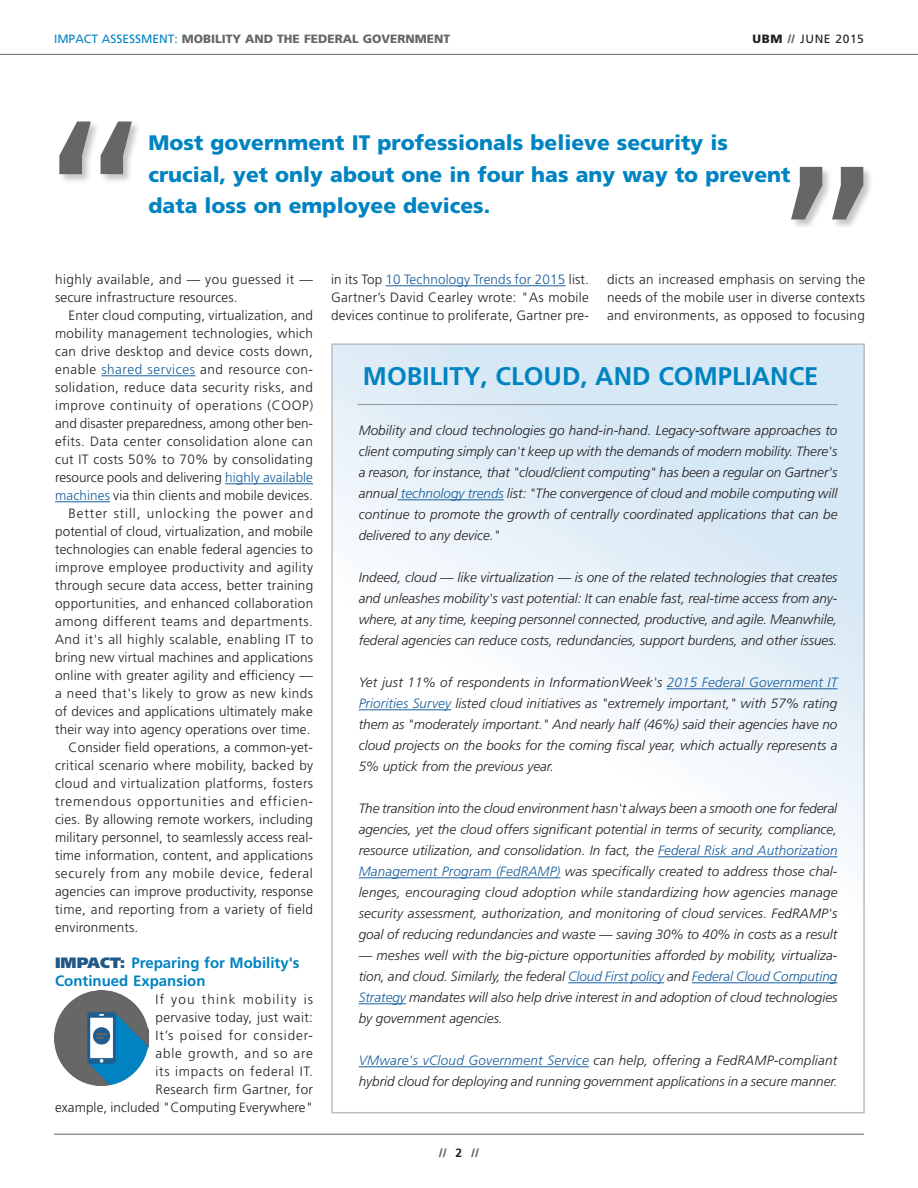
<style>
.page{position:relative;width:918px;height:1188px;background:#fff}
.page>*{position:absolute;margin:0;border:0;box-sizing:border-box;transform-origin:0 0}
.body_subhead{font:183px "Menlo";color:#656666}
.body_subhead-2{font:700 25.5px "Frutiger LT Std";color:#0083c1}
.body_subhead-3{font:900 21px/31.5px "Frutiger LT Std";color:#0083c1}
.body_subhead-4{font:700 15px/18px "Frutiger LT Std";color:#0083c1}
.question{font:italic 300 13.5px/21px "Frutiger LT Std";color:#231f20;text-align:justify}
.body_copy{font:300 13.5px/18px "Frutiger LT Std";letter-spacing:.015em;color:#231f20;text-align:justify}
.t1{font:900 12px "Frutiger LT Std";color:#656666}
.t2{font:12px "Frutiger LT Std";letter-spacing:.05em;color:#231f20}
.s1{font-weight:400;color:#0083c1}
.s2{font-weight:900}
.s3{font-weight:900;color:#656666}
.s4{color:#175d9e}
.s5{font-weight:900;color:#205887}
.s6{font-weight:700;color:#231f20}
</style>
<div class="page">
<hr style="left:101px;top:375px;width:95px;height:1px;background:#175d9e">
<hr style="left:225px;top:483px;width:88px;height:1px;background:#175d9e">
<hr style="left:55px;top:501px;width:55px;height:1px;background:#175d9e">
<hr style="left:386px;top:285px;width:180px;height:1px;background:#175d9e">
<hr style="left:0;top:54px;width:918px;height:1px;background:#656666">
<hr style="left:54px;top:1134px;width:810px;height:1px;background:#656666">
<div style="left:58px;top:121px;width:84px;height:64px;background:#231f20;opacity:.26"></div>
<div style="left:791px;top:166px;width:83px;height:64px;background:#231f20;opacity:.26"></div>
<svg style="left:334px;top:346px;width:528px;height:722px"></svg>
<hr style="left:398px;top:499px;width:106px;height:1px;background:#175d9e">
<hr style="left:667px;top:688px;width:170px;height:1px;background:#175d9e">
<hr style="left:359px;top:709px;width:92px;height:1px;background:#175d9e">
<hr style="left:658px;top:856px;width:179px;height:1px;background:#175d9e">
<hr style="left:359px;top:877px;width:201px;height:1px;background:#175d9e">
<hr style="left:568px;top:982px;width:96px;height:1px;background:#175d9e">
<hr style="left:692px;top:982px;width:145px;height:1px;background:#175d9e">
<hr style="left:359px;top:1003px;width:47px;height:1px;background:#175d9e">
<hr style="left:359px;top:1066px;width:230px;height:1px;background:#175d9e">
<hr style="left:358px;top:404px;width:480px;height:1px;background:#939598">
<img style="left:54px;top:991px;width:95px;height:95px">
<p class="t1" style="left:54px;top:31px;width:398px"><span class="s1">IMPACT ASSESSMENT:</span> MOBILITY AND THE FEDERAL GOVERNMENT</p>
<p class="t2" style="left:753px;top:32px;width:113px"><span class="s2">UBM</span> <span class="s3">//</span> JUNE 2015</p>
<p class="body_subhead" style="left:40px;top:70px;width:112px">“</p>
<p class="body_subhead-3" style="left:148px;top:127px;width:644px">Most government IT professionals believe security is crucial, yet only about one in four has any way to prevent</p>
<p class="body_subhead" style="left:772px;top:115px;width:112px">”</p>
<p class="body_subhead-3" style="left:148px;top:190px;width:343px">data loss on employee devices.</p>
<p class="body_copy" style="left:55px;top:271px;width:259px">highly available, and — you guessed it — secure infrastructure resources.</p>
<p class="body_copy" style="left:55px;top:307px;width:260px;text-indent:14px">Enter cloud computing, virtualization, and mobility management technologies, which can drive desktop and device costs down, enable <span class="s4">shared services</span> and resource con&shy;solidation, reduce data security risks, and improve continuity of operations (COOP) and disaster preparedness, among other ben&shy;efits. Data center consolidation alone can cut IT costs 50% to 70% by consolidating resource pools and delivering <span class="s4">highly available machines</span> via thin clients and mobile devices.</p>
<p class="body_copy" style="left:55px;top:505px;width:260px;text-indent:14px">Better still, unlocking the power and potential of cloud, virtualization, and mobile technologies can enable federal agencies to improve employee productivity and agility through secure data access, better training opportunities, and enhanced collaboration among different teams and departments.<br>And it's all highly scalable, enabling IT to bring new virtual machines and applications online with greater agility and efficiency — a need that's likely to grow as new kinds of devices and applications ultimately make their way into agency operations over time.</p>
<p class="body_copy" style="left:55px;top:739px;width:260px;text-indent:14px">Consider field operations, a common-yet&shy;critical scenario where mobility, backed by cloud and virtualization platforms, fosters tremendous opportunities and efficien&shy;cies. By allowing remote workers, including military personnel, to seamlessly access real&shy;time information, content, and applications securely from any mobile device, federal agencies can improve productivity, response time, and reporting from a variety of field environments.</p>
<p class="body_subhead-4" style="left:55px;top:954px;width:246px"><span class="s5">IMPACT:</span> Preparing for Mobility's<br>Continued Expansion</p>
<p class="body_copy" style="left:55px;top:991px;width:260px;text-align:right">If you think mobility is<br>pervasive today, just wait:<br>It’s poised for consider-<br>able growth, and so are<br>its impacts on federal IT.<br>Research firm Gartner, for<br>example, included "Computing Everywhere"</p>
<p class="body_copy" style="left:331px;top:271px;width:260px">in its Top <span class="s4">10 Technology Trends for 2015</span> list.<br>Gartner’s David Cearley wrote: "As mobile devices continue to proliferate, Gartner pre-</p>
<p class="body_copy" style="left:607px;top:271px;width:260px">dicts an increased emphasis on serving the needs of the mobile user in diverse contexts and environments, as opposed to focusing</p>
<p class="body_subhead-2" style="left:363px;top:361px;width:457px">MOBILITY, CLOUD, AND COMPLIANCE</p>
<p class="question" style="left:359px;top:420px;width:480px">Mobility and cloud technologies go hand-in-hand. Legacy-software approaches to client computing simply can't keep up with the demands of modern mobility. There's a reason, for instance, that "cloud/client computing" has been a regular on Gartner's annual <span class="s4">technology trends</span> list: "The convergence of cloud and mobile computing will continue to promote the growth of centrally coordinated applications that can be delivered to any device."</p>
<p class="question" style="left:359px;top:567px;width:480px">Indeed, cloud — like virtualization — is one of the related technologies that creates and unleashes mobility's vast potential: It can enable fast, real-time access from any&shy;where, at any time, keeping personnel connected, productive, and agile. Meanwhile, federal agencies can reduce costs, redundancies, support burdens, and other issues.</p>
<p class="question" style="left:359px;top:672px;width:480px">Yet just 11% of respondents in InformationWeek's <span class="s4">2015 Federal Government IT Priorities Survey</span> listed cloud initiatives as "extremely important," with 57% rating them as "moderately important." And nearly half (46%) said their agencies have no cloud projects on the books for the coming fiscal year, which actually represents a 5% uptick from the previous year.</p>
<p class="question" style="left:359px;top:798px;width:481px">The transition into the cloud environment hasn't always been a smooth one for federal agencies, yet the cloud offers significant potential in terms of security, compliance, resource utilization, and consolidation. In fact, the <span class="s4">Federal Risk and Authorization Management Program (FedRAMP)</span> was specifically created to address those chal&shy;lenges, encouraging cloud adoption while standardizing how agencies manage security assessment, authorization, and monitoring of cloud services. FedRAMP's goal of reducing redundancies and waste — saving 30% to 40% in costs as a result</p>
<p class="question" style="left:359px;top:945px;width:480px">— meshes well with the big-picture opportunities afforded by mobility, virtualiza&shy;tion, and cloud. Similarly, the federal <span class="s4">Cloud First policy</span> and <span class="s4">Federal Cloud Computing Strategy</span> mandates will also help drive interest in and adoption of cloud technologies by government agencies.</p>
<p class="question" style="left:359px;top:1050px;width:480px"><span class="s4">VMware's vCloud Government Service</span> can help, offering a FedRAMP-compliant hybrid cloud for deploying and running government applications in a secure manner.</p>
<p class="t1" style="left:439px;top:1146px;width:41px">// <span class="s6">2</span> //</p>
</div>
